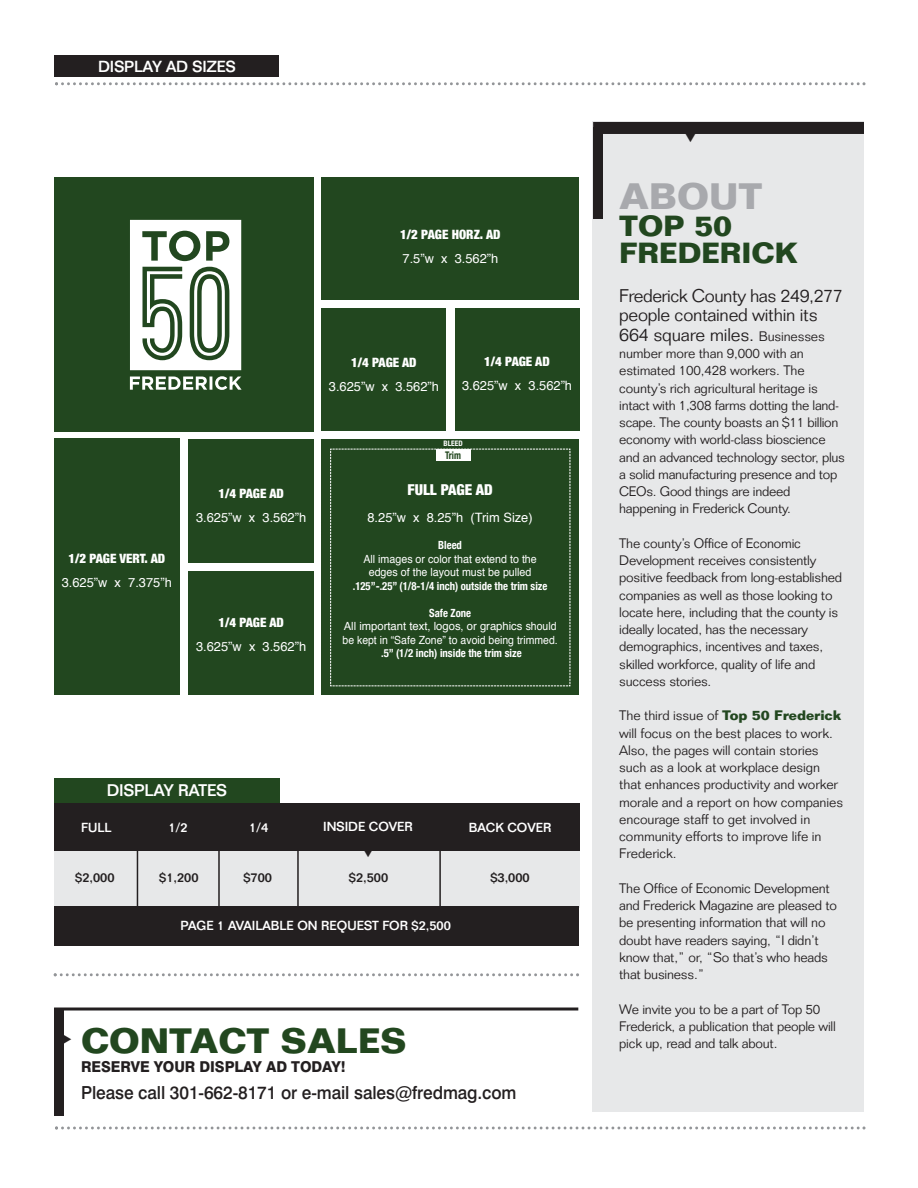
<style>
.page{position:relative;width:918px;height:1188px;background:#fff}
.page>*{position:absolute;margin:0;border:0;box-sizing:border-box;transform-origin:0 0}
.t1{font:700 36px "Folio";color:#a8a9ad}
.t2{font:700 34.5px "Folio";color:#22471f}
.t3{font:700 28.5px/27.2px "Folio";color:#22471f}
.t4{font:300 18px/19.5px "Folio";letter-spacing:-.015em;color:#231f20}
.t5{font:500 18px "Swiss 721 BT";letter-spacing:-.005em;color:#231f20;scale:.96 1}
.t6{font:500 16.5px "Folio";color:#fff}
.t7{font:500 15.75px "Folio";color:#fff}
.t8{font:800 15px "Swiss 721 BT";letter-spacing:-.005em;color:#231f20;scale:.96 1}
.t9{font:900 condensed 15px "Helvetica Neue";color:#fff}
.t10{font:300 13.5px/17.2px "Folio";letter-spacing:-.015em;color:#231f20}
.t11{font:12.9px "Helvetica";color:#fff}
.t12{font:900 condensed 12.9px "Helvetica Neue";color:#fff}
.t13{font:500 12.9px "Folio";color:#fff}
.t14{font:500 12.9px "Folio";color:#231f20}
.t15{font:11.25px/13.5px "Helvetica";color:#fff}
.t16{font:11.25px/13.5px "Helvetica";color:#fff;text-align:center;scale:.95 1}
.t17{font:700 condensed 11.25px "Helvetica Neue";color:#fff;scale:.95 1}
.t18{font:700 condensed 11.25px "Helvetica Neue";color:#fff;scale:.96 1}
.t19{font:700 condensed 10.5px "Helvetica Neue";color:#22471f;scale:.87 1}
.t20{font:700 condensed 7.5px "Helvetica Neue";color:#fff}
.s1{font-size:13.5px}
.s2{font-weight:700;color:#22471f}
</style>
<div class="page">
<hr style="left:54px;top:1008px;width:524px;height:3px;background:#231f20">
<div style="left:54px;top:177px;width:260px;height:254px;background:#22471f"></div>
<div style="left:322px;top:177px;width:257px;height:123px;background:#22471f"></div>
<div style="left:322px;top:308px;width:124px;height:123px;background:#22471f"></div>
<div style="left:455px;top:308px;width:124px;height:123px;background:#22471f"></div>
<div style="left:54px;top:439px;width:126px;height:256px;background:#22471f"></div>
<div style="left:188px;top:571px;width:126px;height:124px;background:#22471f"></div>
<div style="left:188px;top:439px;width:126px;height:124px;background:#22471f"></div>
<svg style="left:55px;top:82px;width:811px;height:3px"></svg>
<div style="left:55px;top:56px;width:224px;height:21px;background:#231f20"></div>
<div style="left:592px;top:122px;width:272px;height:990px;background:#e7e8e9"></div>
<div style="left:593px;top:128px;width:10px;height:91px;background:#231f20"></div>
<div style="left:593px;top:122px;width:271px;height:12px;background:#231f20"></div>
<div style="left:54px;top:1009px;width:10px;height:107px;background:#231f20"></div>
<svg style="left:54px;top:973px;width:525px;height:3px"></svg>
<div style="left:54px;top:778px;width:226px;height:25px;background:#22471f"></div>
<div style="left:54px;top:810px;width:525px;height:98px;background:#e7e8e9"></div>
<div style="left:54px;top:803px;width:525px;height:47px;background:#231f20"></div>
<div style="left:54px;top:906px;width:524px;height:39px;background:#231f20"></div>
<hr style="left:137px;top:810px;width:1px;height:98px;background:#231f20">
<hr style="left:218px;top:810px;width:2px;height:98px;background:#231f20">
<hr style="left:297px;top:810px;width:2px;height:98px;background:#231f20">
<hr style="left:439px;top:810px;width:2px;height:98px;background:#231f20">
<svg style="left:55px;top:1126px;width:811px;height:4px"></svg>
<svg style="left:130px;top:220px;width:112px;height:170px"></svg>
<div style="left:322px;top:439px;width:257px;height:256px;background:#22471f"></div>
<svg style="left:330px;top:448px;width:241px;height:239px"></svg>
<div style="left:436px;top:449px;width:35px;height:11px;background:#fff"></div>
<p class="t7" style="left:98px;top:60px;width:139px">DISPLAY AD SIZES</p>
<p class="t12" style="left:400px;top:226px;width:102px">1/2 PAGE HORZ. AD</p>
<p class="t11" style="left:403px;top:253px;width:97px">7.5”w x 3.562”h</p>
<p class="t12" style="left:68px;top:551px;width:98px">1/2 PAGE VERT. AD</p>
<p class="t11" style="left:62px;top:578px;width:112px">3.625”w x 7.375”h</p>
<p class="t12" style="left:218px;top:486px;width:67px">1/4 PAGE AD</p>
<p class="t11" style="left:196px;top:512px;width:112px">3.625”w x 3.562”h</p>
<p class="t12" style="left:218px;top:615px;width:67px">1/4 PAGE AD</p>
<p class="t11" style="left:196px;top:642px;width:112px">3.625”w x 3.562”h</p>
<p class="t12" style="left:351px;top:354px;width:67px">1/4 PAGE AD</p>
<p class="t11" style="left:329px;top:381px;width:112px">3.625”w x 3.562”h</p>
<p class="t12" style="left:484px;top:354px;width:67px">1/4 PAGE AD</p>
<p class="t11" style="left:462px;top:380px;width:112px">3.625”w x 3.562”h</p>
<p class="t20" style="left:444px;top:439px;width:21px">Bleed</p>
<p class="t19" style="left:445px;top:448px;width:20px">Trim</p>
<p class="t9" style="left:407px;top:481px;width:87px">FULL PAGE AD</p>
<p class="t11" style="left:367px;top:512px;width:167px">8.25”w x 8.25”h (Trim Size)</p>
<p class="t17" style="left:438px;top:538px;width:26px">Bleed</p>
<p class="t16" style="left:363px;top:553px;width:184px">All images or color that extend to the edges of the layout must be pulled</p>
<p class="t17" style="left:353px;top:579px;width:206px">.125”-.25” (1/8-1/4 inch) outside the trim size</p>
<p class="t17" style="left:429px;top:606px;width:46px">Safe Zone</p>
<p class="t15" style="left:343px;top:620px;width:217px">All important text, logos, or graphics should be kept in “Safe Zone” to avoid being trimmed.</p>
<p class="t18" style="left:381px;top:646px;width:148px">.5” (1/2 inch) inside the trim size</p>
<p class="t6" style="left:107px;top:784px;width:122px">DISPLAY RATES</p>
<p class="t13" style="left:81px;top:822px;width:32px">FULL</p>
<p class="t13" style="left:169px;top:822px;width:21px">1/2</p>
<p class="t13" style="left:249px;top:822px;width:21px">1/4</p>
<p class="t13" style="left:323px;top:822px;width:91px">INSIDE COVER</p>
<p class="t13" style="left:469px;top:822px;width:84px">BACK COVER</p>
<p class="t14" style="left:75px;top:873px;width:41px">$2,000</p>
<p class="t14" style="left:159px;top:873px;width:41px">$1,200</p>
<p class="t14" style="left:243px;top:873px;width:30px">$700</p>
<p class="t14" style="left:349px;top:873px;width:41px">$2,500</p>
<p class="t14" style="left:490px;top:873px;width:41px">$3,000</p>
<p class="t13" style="left:181px;top:921px;width:272px">PAGE 1 AVAILABLE ON REQUEST FOR $2,500</p>
<h2 class="t2" style="left:81px;top:1028px;width:327px">CONTACT SALES</h2>
<p class="t8" style="left:81px;top:1062px;width:277px">RESERVE YOUR DISPLAY AD TODAY!</p>
<h3 class="t5" style="left:81px;top:1086px;width:455px">Please call 301-662-8171 or e-mail sales@fredmag.com</h3>
<h1 class="t1" style="left:619px;top:183px;width:145px">ABOUT</h1>
<h3 class="t3" style="left:619px;top:215px;width:180px">TOP 50<br>FREDERICK</h3>
<h3 class="t4" style="left:619px;top:288px;width:225px">Frederick County has 249,277 people contained within its<br>664 square miles. <span class="s1">Businesses</span></h3>
<p class="t10" style="left:619px;top:346px;width:227px">number more than 9,000 with an estimated 100,428 workers. The county’s rich agricultural heritage is intact with 1,308 farms dotting the land&shy;scape. The county boasts an $11 billion economy with world-class bioscience and an advanced technology sector, plus a solid manufacturing presence and top CEOs. Good things are indeed happening in Frederick County.</p>
<p class="t10" style="left:619px;top:536px;width:224px">The county’s Office of Economic Development receives consistently positive feedback from long-established companies as well as those looking to locate here, including that the county is ideally located, has the necessary demographics, incentives and taxes, skilled workforce, quality of life and success stories.</p>
<p class="t10" style="left:619px;top:709px;width:225px">The third issue of <span class="s2">Top 50 Frederick </span>will focus on the best places to work.<br>Also, the pages will contain stories such as a look at workplace design that enhances productivity and worker morale and a report on how companies encourage staff to get involved in community efforts to improve life in Frederick.</p>
<p class="t10" style="left:619px;top:881px;width:219px">The Office of Economic Development and Frederick Magazine are pleased to be presenting information that will no doubt have readers saying, “I didn’t know that,” or, “So that’s who heads that business.”</p>
<p class="t10" style="left:619px;top:1002px;width:218px">We invite you to be a part of Top 50<br>Frederick, a publication that people will pick up, read and talk about.</p>
</div>
